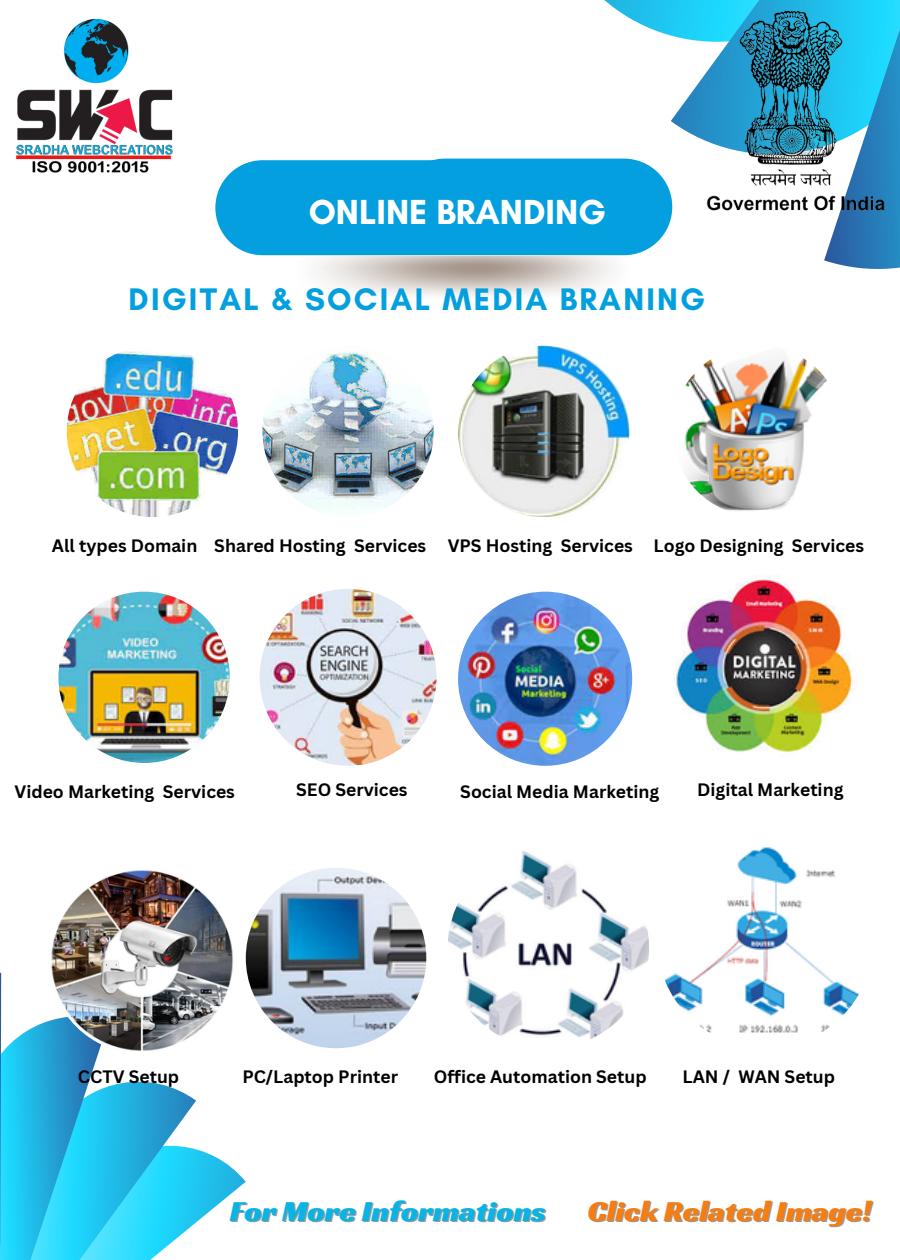
<style>
.page{position:relative;width:900px;height:1260px;background:#fff}
.page>*{position:absolute;margin:0;border:0;box-sizing:border-box;transform-origin:0 0}
.t1{font:700 35.5px "Glacial Indifference";color:#fff}
.t2{font:700 31.75px "Glacial Indifference";letter-spacing:.07em;color:#039fde}
.t3{font:30.25px "Racing Sans One";color:#09b3e4}
.t4{font:30.25px "Racing Sans One";color:#f57d11}
.t5{font:700 17.5px "Canva Sans";color:#000}
</style>
<div class="page">
<svg style="left:584px;top:0;width:316px;height:269px"></svg>
<svg style="left:0;top:973px;width:246px;height:287px"></svg>
<div style="left:215px;top:160px;width:270px;height:95px;background:#039fde;border-radius:48px"></div>
<div style="left:397px;top:159px;width:275px;height:96px;background:#039fde;border-radius:48px"></div>
<img style="left:683px;top:0;width:217px;height:225px">
<img style="left:67px;top:346px;width:171px;height:171px;border-radius:50%">
<img style="left:262px;top:346px;width:172px;height:171px;border-radius:50%">
<img style="left:458px;top:346px;width:171px;height:171px;border-radius:50%">
<img style="left:672px;top:345px;width:172px;height:171px;border-radius:50%">
<img style="left:58px;top:592px;width:172px;height:171px;border-radius:50%">
<img style="left:260px;top:589px;width:177px;height:177px;border-radius:50%">
<img style="left:458px;top:592px;width:174px;height:174px;border-radius:50%">
<img style="left:659px;top:561px;width:214px;height:214px;border-radius:50%">
<img style="left:49px;top:868px;width:186px;height:186px;border-radius:50%">
<img style="left:246px;top:868px;width:180px;height:180px;border-radius:50%">
<img style="left:448px;top:847px;width:201px;height:201px;border-radius:50%">
<img style="left:657px;top:832px;width:216px;height:216px;border-radius:50%">
<img style="left:16px;top:18px;width:156px;height:155px">
<p class="t1" style="left:309px;top:190px;width:299px">ONLINE BRANDING</p>
<p class="t2" style="left:129px;top:279px;width:578px">DIGITAL &amp; SOCIAL MEDIA BRANING</p>
<p class="t5" style="left:52px;top:533px;width:147px">All types Domain</p>
<p class="t5" style="left:214px;top:533px;width:213px">Shared Hosting Services</p>
<p class="t5" style="left:448px;top:533px;width:187px">VPS Hosting Services</p>
<p class="t5" style="left:654px;top:533px;width:212px">Logo Designing Services</p>
<p class="t5" style="left:15px;top:779px;width:222px">Video Marketing Services</p>
<p class="t5" style="left:296px;top:777px;width:113px">SEO Services</p>
<p class="t5" style="left:460px;top:779px;width:200px">Social Media Marketing</p>
<p class="t5" style="left:697px;top:777px;width:148px">Digital Marketing</p>
<p class="t5" style="left:78px;top:1064px;width:103px">CCTV Setup</p>
<p class="t5" style="left:242px;top:1065px;width:157px">PC/Laptop Printer</p>
<p class="t5" style="left:434px;top:1064px;width:214px">Office Automation Setup</p>
<p class="t5" style="left:683px;top:1065px;width:154px">LAN / WAN Setup</p>
<p class="t3" style="left:230px;top:1191px;width:318px">For More Informations</p>
<p class="t4" style="left:587px;top:1191px;width:285px">Click Related Image!</p>
</div>
